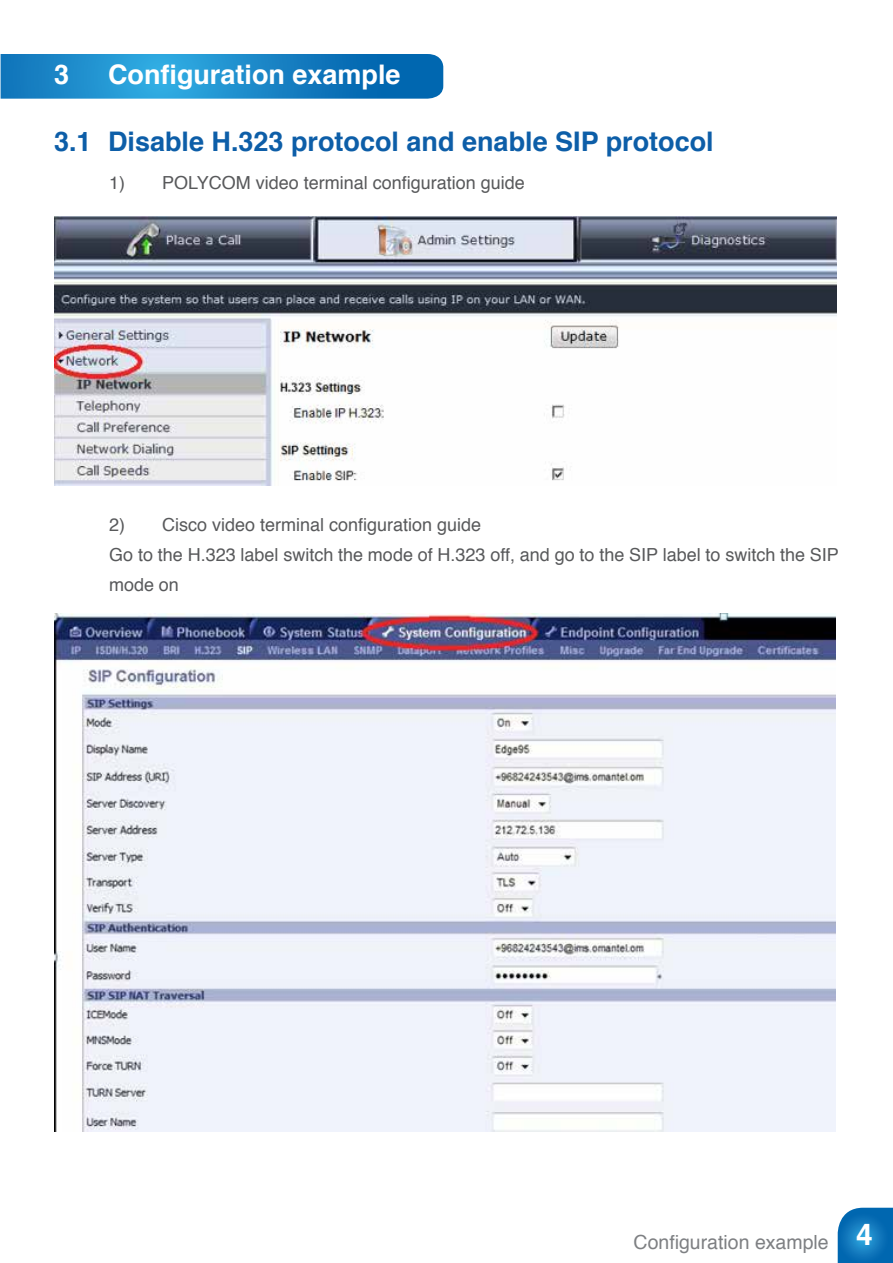
<style>
.page{position:relative;width:893px;height:1263px;background:#fff}
.page>*{position:absolute;margin:0;border:0;box-sizing:border-box;transform-origin:0 0}
.t1{font:700 30px "Helvetica";color:#fff}
.t2{font:700 27px "Helvetica";color:#0d5ea8}
.t3{font:700 27px "Helvetica";color:#fff}
.t4{font:19.5px "Helvetica";color:#7e8083}
.t5{font:18px/30px "Helvetica";color:#58595b}
</style>
<div class="page">
<svg style="left:838px;top:1208px;width:55px;height:55px;background:#1579bc"></svg>
<svg style="left:1px;top:54px;width:442px;height:45px;background:#1a86c6"></svg>
<img style="left:55px;top:216px;width:781px;height:269px">
<img style="left:54px;top:614px;width:781px;height:517px">
<h2 class="t3" style="left:54px;top:53px;width:17px">3</h2>
<h2 class="t2" style="left:54px;top:119px;width:39px">3.1</h2>
<h2 class="t3" style="left:108px;top:53px;width:294px">Configuration example</h2>
<h2 class="t2" style="left:108px;top:119px;width:607px">Disable H.323 protocol and enable SIP protocol</h2>
<p class="t5" style="left:109px;top:168px;width:18px">)1</p>
<p class="t5" style="left:162px;top:168px;width:364px">POLYCOM video terminal configuration guide</p>
<p class="t5" style="left:162px;top:510px;width:321px">Cisco video terminal configuration guide</p>
<p class="t5" style="left:109px;top:510px;width:731px">)2<br>Go to the H.323 label switch the mode of H.323 off, and go to the SIP label to switch the SIP mode on</p>
<p class="t4" style="left:634px;top:1227px;width:197px">Configuration example</p>
<h1 class="t1" style="left:856px;top:1210px;width:18px">4</h1>
</div>
